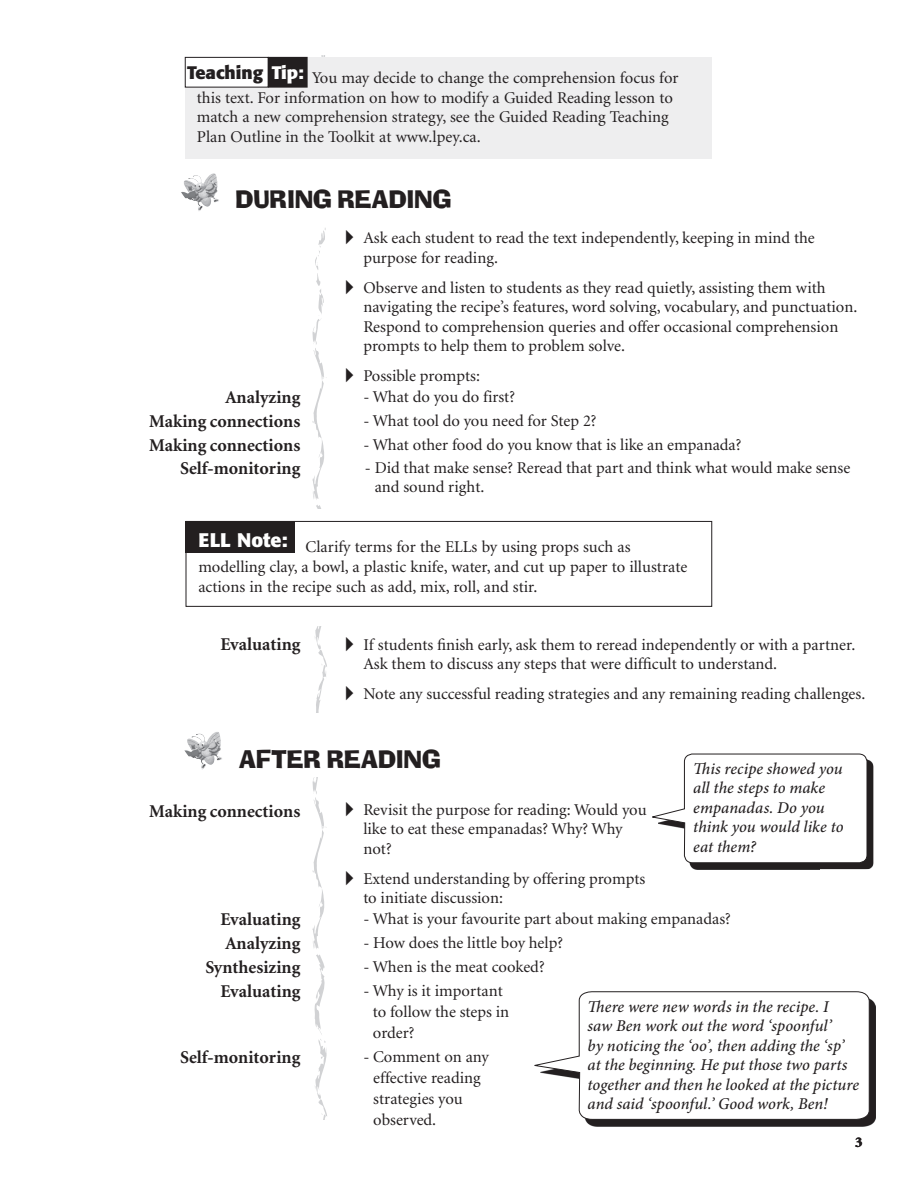
<style>
.page{position:relative;width:918px;height:1188px;background:#fff}
.page>*{position:absolute;margin:0;border:0;box-sizing:border-box;transform-origin:0 0}
.t1{font:24px "Neo Ad Lib";color:#231f20}
.t2{font:700 19.5px "Formata";color:#fff}
.t3{font:700 18px/23.5px "Minion";color:#231f20;text-align:right}
.t4{font:700 18px "Formata";color:#231f20}
.t5{font:16.5px/19.5px "Minion";color:#231f20}
.t6{font:italic 500 16.5px/19.5px "Minion Pro";color:#231f20}
.t7{font:900 15px "Minion";color:#231f20}
.s1{color:#fff}
.s2{font-family:"European Pi Three"}
</style>
<div class="page">
<svg style="left:312px;top:228px;width:15px;height:484px"></svg>
<svg style="left:312px;top:777px;width:15px;height:343px"></svg>
<div style="left:87px;top:509px;width:783px;height:116px;background:#fff"></div>
<div style="left:186px;top:521px;width:526px;height:86px;border:1px solid #231f20"></div>
<div style="left:186px;top:521px;width:109px;height:31px;background:#231f20"></div>
<svg style="left:534px;top:991px;width:336px;height:136px"></svg>
<img style="left:181px;top:174px;width:32px;height:26px">
<img style="left:184px;top:732px;width:32px;height:26px">
<div style="left:185px;top:57px;width:526px;height:101px;background:#eeeeef"></div>
<div style="left:268px;top:57px;width:39px;height:30px;background:#231f20"></div>
<div style="left:268px;top:57px;width:40px;height:30px;border:1px solid #231f20"></div>
<div style="left:185px;top:57px;width:83px;height:30px;background:#fff"></div>
<div style="left:185px;top:57px;width:83px;height:30px;border:1px solid #231f20"></div>
<img style="left:868px;top:760px;width:5px;height:109px">
<svg style="left:649px;top:753px;width:219px;height:279px"></svg>
<p class="t4" style="left:187px;top:65px;width:118px">Teaching <span class="s1">Tip:</span></p>
<p class="t5" style="left:197px;top:69px;width:483px;text-indent:115px">You may decide to change the comprehension focus for this text. For information on how to modify a Guided Reading lesson to match a new comprehension strategy, see the Guided Reading Teaching Plan Outline in the Toolkit at www.lpey.ca.</p>
<h1 class="t1" style="left:236px;top:190px;width:217px">DURING READING</h1>
<p class="t3" style="left:149px;top:387px;width:153px">Analyzing<br>Making connections<br>Making connections<br>Self-monitoring</p>
<p class="t5" style="left:363px;top:229px;width:453px;text-indent:-18px"><span class="s2">-</span> Ask each student to read the text independently, keeping in mind the purpose for reading.</p>
<p class="t5" style="left:363px;top:279px;width:496px;text-indent:-18px"><span class="s2">-</span> Observe and listen to students as they read quietly, assisting them with navigating the recipe’s features, word solving, vocabulary, and punctuation.<br>Respond to comprehension queries and offer occasional comprehension prompts to help them to problem solve.</p>
<p class="t5" style="left:345px;top:367px;width:136px"><span class="s2">-</span> Possible prompts:</p>
<p class="t5" style="left:363px;top:388px;width:153px">- What do you do first?</p>
<p class="t5" style="left:363px;top:412px;width:235px">- What tool do you need for Step 2?</p>
<p class="t5" style="left:363px;top:436px;width:380px">- What other food do you know that is like an empanada?</p>
<p class="t5" style="left:375px;top:459px;width:477px;text-indent:-10px">- Did that make sense? Reread that part and think what would make sense and sound right.</p>
<p class="t2" style="left:198px;top:531px;width:91px">ELL Note:</p>
<p class="t5" style="left:198px;top:538px;width:490px;text-indent:107px">Clarify terms for the ELLs by using props such as modelling clay, a bowl, a plastic knife, water, and cut up paper to illustrate actions in the recipe such as add, mix, roll, and stir.</p>
<p class="t3" style="left:221px;top:634px;width:81px">Evaluating</p>
<p class="t5" style="left:363px;top:636px;width:493px;text-indent:-18px"><span class="s2">-</span> If students finish early, ask them to reread independently or with a partner.<br>Ask them to discuss any steps that were difficult to understand.</p>
<p class="t5" style="left:345px;top:685px;width:522px"><span class="s2">-</span> Note any successful reading strategies and any remaining reading challenges.</p>
<h1 class="t1" style="left:239px;top:750px;width:203px">AFTER READING</h1>
<p class="t6" style="left:693px;top:760px;width:152px">This recipe showed you all the steps to make empanadas. Do you think you would like to eat them?</p>
<p class="t5" style="left:363px;top:801px;width:285px;text-indent:-18px"><span class="s2">-</span> Revisit the purpose for reading: Would you like to eat these empanadas? Why? Why not?</p>
<p class="t5" style="left:363px;top:870px;width:283px;text-indent:-18px"><span class="s2">-</span> Extend understanding by offering prompts to initiate discussion:</p>
<p class="t5" style="left:363px;top:910px;width:369px">- What is your favourite part about making empanadas?</p>
<p class="t5" style="left:363px;top:934px;width:201px">- How does the little boy help?</p>
<p class="t5" style="left:363px;top:958px;width:183px">- When is the meat cooked?</p>
<p class="t5" style="left:373px;top:982px;width:138px;line-height:21px;text-indent:-9px">- Why is it important to follow the steps in order?</p>
<p class="t5" style="left:373px;top:1048px;width:117px;line-height:21px;text-indent:-10px">- Comment on any effective reading strategies you observed.</p>
<p class="t3" style="left:149px;top:801px;width:153px">Making connections</p>
<p class="t3" style="left:205px;top:909px;width:97px;line-height:24px">Evaluating<br>Analyzing<br>Synthesizing<br>Evaluating</p>
<p class="t6" style="left:588px;top:998px;width:273px">There were new words in the recipe. I<br>saw Ben work out the word ‘spoonful’<br>by noticing the ‘oo’, then adding the ‘sp’ at the beginning. He put those two parts together and then he looked at the picture and said ‘spoonful.’ Good work, Ben!</p>
<p class="t3" style="left:180px;top:1047px;width:122px">Self-monitoring</p>
<p class="t7" style="left:855px;top:1136px;width:9px">3</p>
</div>
